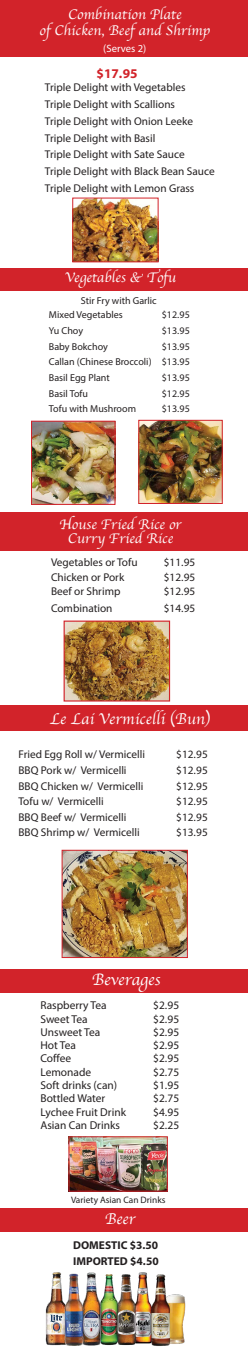
<style>
.page{position:relative;width:248px;height:1350px;background:#fff}
.page>*{position:absolute;margin:0;border:0;box-sizing:border-box;transform-origin:0 0}
.t1{font:17.06px "Apple Chancery";color:#fff}
.t2{font:16.12px "Apple Chancery";color:#fff}
.t3{font:14.5px/16.1px "Apple Chancery";color:#fff;text-align:center}
.t4{font:700 13.38px "Myriad Hebrew";color:#d2232a}
.t5{font:11.38px "Myriad Hebrew";color:#231f20}
.t6{font:700 11.38px/16.1px "Myriad Hebrew";color:#231f20}
.t7{font:11.25px/16.8px "Myriad Hebrew";color:#231f20}
.t8{font:10.62px "Myriad Hebrew";color:#fff}
.t9{font:10.06px/15.6px "Myriad Hebrew";color:#231f20;text-align:justify}
.t10{font:9.38px "Myriad Hebrew";color:#231f20}
</style>
<div class="page">
<div style="left:0;top:0;width:248px;height:57px;background:#d2232a"></div>
<div style="left:0;top:268px;width:248px;height:22px;background:#d2232a"></div>
<div style="left:0;top:512px;width:248px;height:38px;background:#d2232a"></div>
<img style="left:74px;top:200px;width:82px;height:60px">
<div style="left:72px;top:198px;width:86px;height:64px;border:1px solid #d2232a"></div>
<img style="left:33px;top:423px;width:80px;height:80px">
<div style="left:31px;top:421px;width:84px;height:84px;border:1px solid #d2232a"></div>
<img style="left:140px;top:422px;width:80px;height:80px">
<div style="left:138px;top:420px;width:84px;height:84px;border:1px solid #d2232a"></div>
<img style="left:65px;top:623px;width:103px;height:77px">
<div style="left:63px;top:621px;width:107px;height:81px;border:1px solid #d2232a"></div>
<div style="left:0;top:1208px;width:248px;height:24px;background:#d2232a"></div>
<div style="left:0;top:706px;width:248px;height:25px;background:#d2232a"></div>
<div style="left:0;top:970px;width:248px;height:23px;background:#d2232a"></div>
<img style="left:64px;top:852px;width:121px;height:104px">
<div style="left:62px;top:850px;width:125px;height:108px;border:1px solid #d2232a"></div>
<img style="left:103px;top:1272px;width:83px;height:74px">
<img style="left:45px;top:1272px;width:58px;height:74px">
<img style="left:71px;top:1139px;width:94px;height:50px">
<p class="t3" style="left:40px;top:6px;width:172px">Combination Plate<br>of Chicken, Beef and Shrimp</p>
<p class="t8" style="left:103px;top:42px;width:44px">(Serves 2)</p>
<p class="t4" style="left:96px;top:66px;width:42px">$17.95</p>
<p class="t7" style="left:45px;top:80px;width:171px">Triple Delight with Vegetables<br>Triple Delight with Scallions<br>Triple Delight with Onion Leeke<br>Triple Delight with Basil<br>Triple Delight with Sate Sauce<br>Triple Delight with Black Bean Sauce<br>Triple Delight with Lemon Grass</p>
<p class="t3" style="left:65px;top:270px;width:112px">Vegetables &amp; Tofu</p>
<p class="t9" style="left:81px;top:294px;width:77px">Stir Fry with Garlic</p>
<p class="t9" style="left:49px;top:308px;width:75px">Mixed Vegetables</p>
<p class="t9" style="left:161px;top:308px;width:30px">$12.95</p>
<p class="t9" style="left:49px;top:323px;width:36px">Yu Choy</p>
<p class="t9" style="left:161px;top:323px;width:30px">$13.95</p>
<p class="t9" style="left:49px;top:339px;width:60px">Baby Bokchoy</p>
<p class="t9" style="left:49px;top:339px;width:142px;text-indent:113px">$13.95<br>Callan (Chinese Broccoli) $13.95<br>Basil Egg Plant</p>
<p class="t9" style="left:161px;top:370px;width:30px">$13.95</p>
<p class="t9" style="left:49px;top:386px;width:40px">Basil Tofu</p>
<p class="t9" style="left:161px;top:386px;width:30px">$12.95</p>
<p class="t9" style="left:49px;top:402px;width:88px">Tofu with Mushroom</p>
<p class="t9" style="left:161px;top:402px;width:30px">$13.95</p>
<p class="t3" style="left:59px;top:517px;width:123px;line-height:14.5px">House Fried Rice or<br>Curry Fried Rice</p>
<p class="t7" style="left:51px;top:555px;width:88px">Vegetables or Tofu</p>
<p class="t7" style="left:163px;top:555px;width:33px">$11.95</p>
<p class="t7" style="left:51px;top:569px;width:75px">Chicken or Pork</p>
<p class="t7" style="left:163px;top:569px;width:33px">$12.95</p>
<p class="t7" style="left:51px;top:584px;width:71px">Beef or Shrimp</p>
<p class="t7" style="left:163px;top:584px;width:33px">$12.95</p>
<p class="t7" style="left:51px;top:600px;width:63px">Combination</p>
<p class="t7" style="left:163px;top:600px;width:33px">$14.95</p>
<h2 class="t2" style="left:50px;top:706px;width:162px">Le Lai Vermicelli (Bun)</h2>
<p class="t7" style="left:18px;top:747px;width:128px">Fried Egg Roll w/ Vermicelli</p>
<p class="t7" style="left:176px;top:747px;width:33px">$12.95</p>
<p class="t7" style="left:18px;top:762px;width:109px">BBQ Pork w/ Vermicelli</p>
<p class="t7" style="left:176px;top:762px;width:33px">$12.95</p>
<p class="t7" style="left:18px;top:778px;width:126px">BBQ Chicken w/ Vermicelli</p>
<p class="t7" style="left:176px;top:778px;width:33px">$12.95</p>
<p class="t7" style="left:18px;top:794px;width:87px">Tofu w/ Vermicelli</p>
<p class="t7" style="left:176px;top:794px;width:33px">$12.95</p>
<p class="t7" style="left:18px;top:809px;width:109px">BBQ Beef w/ Vermicelli</p>
<p class="t7" style="left:176px;top:809px;width:33px">$12.95</p>
<p class="t7" style="left:18px;top:825px;width:123px">BBQ Shrimp w/ Vermicelli</p>
<p class="t7" style="left:176px;top:825px;width:33px">$13.95</p>
<h1 class="t1" style="left:92px;top:965px;width:70px">Beverages</h1>
<p class="t5" style="left:40px;top:999px;width:68px">Raspberry Tea</p>
<p class="t5" style="left:153px;top:999px;width:28px">$2.95</p>
<p class="t5" style="left:40px;top:1013px;width:48px">Sweet Tea</p>
<p class="t5" style="left:153px;top:1013px;width:28px">$2.95</p>
<p class="t5" style="left:40px;top:1026px;width:61px">Unsweet Tea</p>
<p class="t5" style="left:153px;top:1026px;width:28px">$2.95</p>
<p class="t5" style="left:40px;top:1039px;width:37px">Hot Tea</p>
<p class="t5" style="left:153px;top:1039px;width:28px">$2.95</p>
<p class="t5" style="left:40px;top:1052px;width:32px">Coffee</p>
<p class="t5" style="left:153px;top:1052px;width:28px">$2.95</p>
<p class="t5" style="left:40px;top:1066px;width:52px">Lemonade</p>
<p class="t5" style="left:153px;top:1066px;width:28px">$2.75</p>
<p class="t5" style="left:40px;top:1079px;width:78px">Soft drinks (can)</p>
<p class="t5" style="left:153px;top:1079px;width:28px">$1.95</p>
<p class="t5" style="left:40px;top:1092px;width:66px">Bottled Water</p>
<p class="t5" style="left:153px;top:1092px;width:28px">$2.75</p>
<p class="t5" style="left:40px;top:1106px;width:87px">Lychee Fruit Drink</p>
<p class="t5" style="left:153px;top:1106px;width:28px">$4.95</p>
<p class="t5" style="left:40px;top:1119px;width:81px">Asian Can Drinks</p>
<p class="t5" style="left:153px;top:1119px;width:28px">$2.25</p>
<p class="t10" style="left:71px;top:1195px;width:96px">Variety Asian Can Drinks</p>
<h2 class="t2" style="left:105px;top:1206px;width:32px">Beer</h2>
<p class="t6" style="left:73px;top:1238px;width:87px">DOMESTIC $3.50<br>IMPORTED $4.50</p>
</div>
